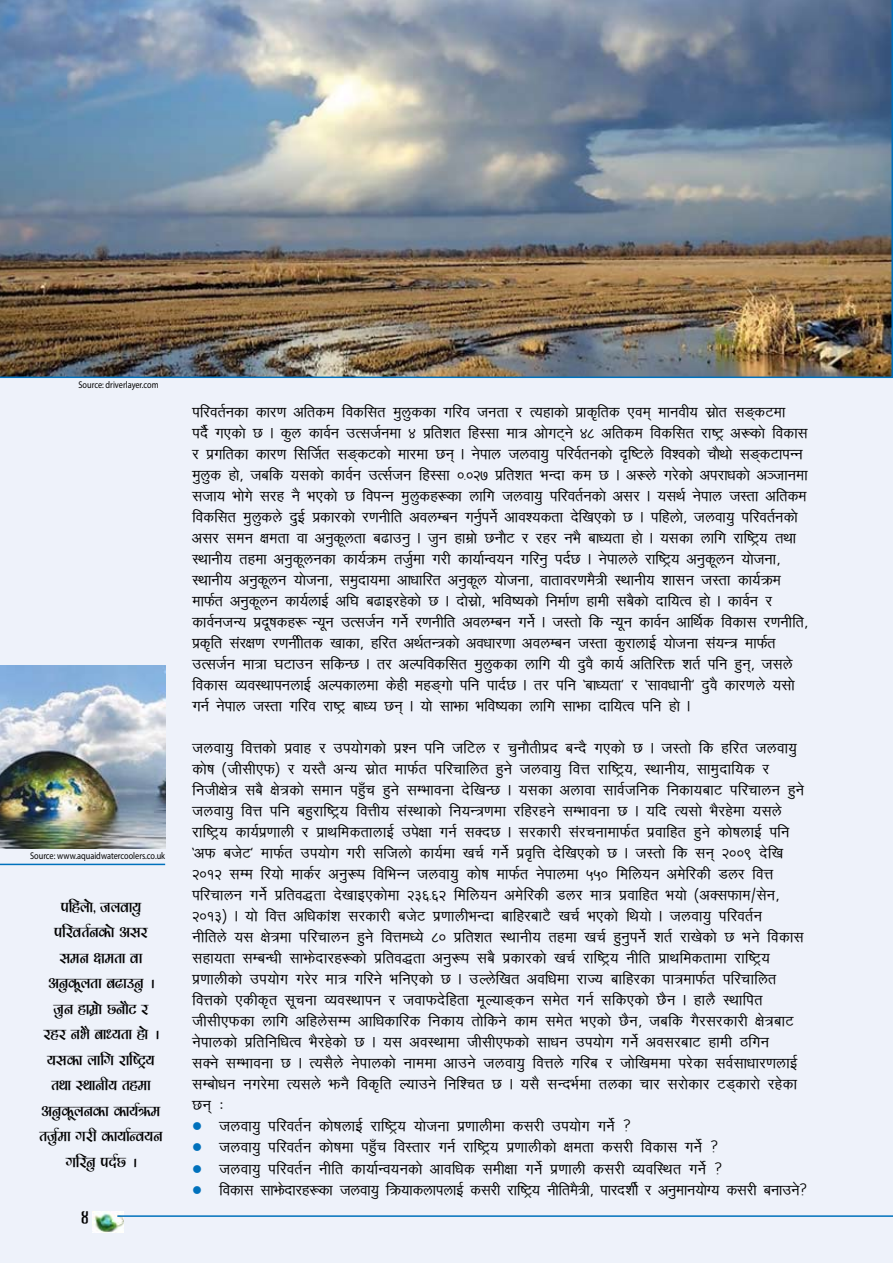
<style>
.page{position:relative;width:893px;height:1263px;background:#eef2fa}
.page>*{position:absolute;margin:0;border:0;box-sizing:border-box;transform-origin:0 0}
.t1{font:700 18.75px/21px "Shreenath";color:#000}
.t2{font:700 18.75px "Shreenath";letter-spacing:-.02em;color:#000}
.t3{font:18px/25.5px "Samayabodh Masthead";color:#000;text-align:center;scale:.9 1}
.t4{font:9.75px "Myriad Pro";color:#000;scale:.85 1}
.s1{color:#0071bc}
</style>
<div class="page">
<img style="left:93px;top:1212px;width:30px;height:20px">
<hr style="left:117px;top:1215px;width:776px;height:2px;background:#0071bc">
<img style="left:0;top:0;width:893px;height:378px">
<img style="left:0;top:665px;width:165px;height:183px">
<hr style="left:0;top:864px;width:165px;height:1px;background:#0071bc">
<p class="t4" style="left:78px;top:379px;width:96px">Source: driverlayer.com</p>
<p class="t4" style="left:30px;top:849px;width:160px">Source: www.aquaidwatercoolers.co.uk</p>
<p class="t3" style="left:40px;top:894px;width:138px">klxnf], hnjfo' kl/jt{gsf]c;/ ;dg Ifdtf jf cg's"ntf a9fpg'. h'g xfd|f]5gf}6 /<br>/x/ ge}afWotf xf]. o;sf nflu /fli6«o tyf :yfgLo txdf cg's"ngsf sfo{qmd th'{df u/L sfof{Gjog ul/g'kb{5 .</p>
<p class="t1" style="left:192px;top:402px;width:617px">kl/jt{gsf sf/0f cltsd ljsl;t d'n'ssf ul/j hgtf / Toxfsf] k|fs[lts Pjd\ dfgjLo ;|f]t ;ª\s6df kb}{ uPsf] 5 . s'n sfj{g pT;h{gdf $ k|ltzt lx:;f dfq cf]u6\g] $* cltsd ljsl;t /fi6« c¿sf] ljsf; / k|ultsf sf/0f l;lh{t ;ª\s6sf] df/df 5g\ . g]kfn hnjfo'kl/j{tgsf] b[li6n] ljZjsf] rf}yf] ;ª\s6fkGg d'n's xf], hals o;sf] sfj{g pT;{hg lx:;f )=)@&amp; k|ltzt eGbf sd 5 . c¿n] u/]sf] ck/fwsf] c~hfgdf ;hfo ef]u] ;/x g}ePsf] 5 ljkGg d'n'sx¿sf nflu hnjfo'kl/jt{gsf] c;/ . o;y{ g]kfn h:tf cltsd ljsl;t d'n'sn] b'O{ k|sf/sf] /0fgLlt cjnDag ug'{kg]{ cfjZostf b]lvPsf] 5 . klxnf], hnjfo'kl/jt{gsf] c;/ ;dg Ifdtf jf cg's"ntf a9fpg'. h'g xfd|f] 5gf}6 / /x/ ge}afWotf xf]. o;sf nflu /fli6«o tyf :yfgLo txdf cg's"ngsf sfo{qmd th'{df u/L sfof{Gjog ul/g'kb{5 . g]kfnn] /fli6«o cg's"ng of]hgf, :yfgLo cg's"ng of]hgf, ;d'bfodf cfwfl/t cg's"n of]hgf, jftfj/0fd}qL :yfgLo zf;g h:tf sfo{qmd dfkm{t cg's"ng sfo{nfO{ cl3 a9fO/x]sf] 5 . bf];|f], eljiosf] lgdf{0f xfdL ;a}sf] bfloTj xf]. sfj{g / sfj{ghGo k|b"ifsx¿ Go"g pT;h{g ug]{ /0fgLlt cjnDag ug]{ . h:tf] ls Go"g sfj{g cfly{s ljsf; /0fgLlt, k|s[lt ;+/If0f /0fgLLts vfsf, xl/t cy{tGqsf] cjwf/0ff cjnDag h:tf s'/fnfO{ of]hgf ;+oGq dfkm{t pT;h{g dfqf 36fpg ;lsG5 . t/ cNkljsl;t d'n'ssf nflu oL b'j}sfo{ cltl/Qm zt{ klg x'g\, h;n] ljsf; Joj:yfkgnfO{ cNksfndf s]xL dxª\uf] klg kfb{5 . t/ klg …afWotfÚ / …;fjwfgLÚ b'j}sf/0fn] o;f] ug{ g]kfn h:tf ul/j /fi6« afWo 5g\ . of] ;femf eljiosf nflu ;femf bfloTj klg xf].</p>
<p class="t1" style="left:192px;top:738px;width:619px">hnjfo'ljQsf] k|jfx / pkof]usf] k|Zg klg hl6n / r'gf}tLk|b aGb}uPsf] 5 . h:tf] ls xl/t hnjfo' sf]if -hL;LPkm_ / o:t}cGo ;|f]t dfkm{t kl/rflnt x'g] hnjfo'ljQ /fli6«o, :yfgLo, ;fd'bflos / lghLIf]q ;a}If]qsf] ;dfg kx'Fr x'g] ;Defjgf b]lvG5 . o;sf cnfjf ;fj{hlgs lgsfoaf6 kl/rfng x'g] hnjfo'ljQ klg ax'/fli6«o ljQLo ;+:yfsf] lgoGq0fdf /lx/xg] ;Defjgf 5 . olb To;f] e}/x]df o;n] /fli6«o sfo{k|0ffnL / k|fyldstfnfO{ pk]Iff ug{ ;Sb5 . ;/sf/L ;+/rgfdfkm{t k|jflxt x'g] sf]ifnfO{ klg …ckm ah]6Ú dfkm{t pkof]u u/L ;lhnf] sfo{df vr{ ug{] k|j[lQ b]lvPsf] 5 . h:tf] ls ;g\ @))( b]lv @)!@ ;Dd l/of] dfs{/ cg'¿k ljleGg hnjfo'sf]if dfkm{t g]kfndf %%) ldlnog cd]l/sL 8n/ ljQ kl/rfng ug{] k|ltj4tf b]vfOPsf]df @#^=^@ ldlnog cd]l/sL 8n/ dfq k|jflxt eof] -cS;kmfd÷;]g, @)!#_ . of] ljQ clwsf+z ;/sf/L ah]6 k|0ffnLeGbf aflx/af6}vr{ ePsf] lyof]. hnjfo'kl/jt{g<br>gLltn] o; If]qdf kl/rfng x'g] ljQdWo] *) k|ltzt :yfgLo txdf vr{ x'g'kg]{ zt{ /fv]sf] 5 eg] ljsf; ;xfotf ;DaGwL ;fem]bf/x¿sf] k|ltj4tf cg'¿k ;a}k|sf/sf] vr{ /fli6«o gLlt k|fyldstfdf /fli6«o k|0ffnLsf] pkof]u u/]/ dfq ul/g] elgPsf] 5 . pNn]lvt cjlwdf /fHo aflx/sf kfqdfkm{t kl/rflnt ljQsf] PsLs[t ;"rgf Joj:yfkg / hjfkmb]lxtf d"Nofª\sg ;d]t ug{ ;lsPsf] 5}g . xfn}:yflkt hL;LPkmsf nflu clxn];Dd cflwsfl/s lgsfo tf]lsg] sfd ;d]t ePsf] 5}g, hals u}/;/sf/L If]qaf6 g]kfnsf] k|ltlglwTj e}/x]sf] 5 . o; cj:yfdf hL;LPkmsf] ;fwg pkof]u ug]{ cj;/af6 xfdL 7lug<br>;Sg] ;Defjgf 5 . To;}n] g]kfnsf] gfddf cfpg] hnjfo'ljQn] ul/a / hf]lvddf k/]sf ;j{;fwf/0fnfO{ ;Daf]wg gu/]df To;n] emg}ljs[lt Nofpg] lglZrt 5 . o;};Gbe{df tnsf rf/ ;/f]sf/ 68\sf/f] /x]sf 5g\ M</p>
<p class="t1" style="left:192px;top:1116px;width:439px"><span class="s1">●</span> hnjfo'kl/jt{g sf]ifnfO{ /fli6«o of]hgf k|0ffnLdf s;/L pkof]u ug]{ &lt;</p>
<p class="t1" style="left:192px;top:1137px;width:527px"><span class="s1">●</span> hnjfo'kl/jt{g sf]ifdf kx'Fr lj:tf/ ug{ /fli6«o k|0ffnLsf] Ifdtf s;/L ljsf; ug]{ &lt;</p>
<p class="t1" style="left:192px;top:1158px;width:531px"><span class="s1">●</span> hnjfo'kl/jt{g gLlt sfof{Gjogsf] cfjlws ;dLIff ug]{ k|0ffnL s;/L Jojl:yt ug]{ &lt;</p>
<p class="t2" style="left:192px;top:1180px;width:616px"><span class="s1">●</span> ljsf; ;fem]bf/x¿sf hnjfo'lqmofsnfknfO{ s;/L /fli6«o gLltd}qL, kf/bzL{ / cg'dfgof]Uo s;/L agfpg]&lt;</p>
</div>
